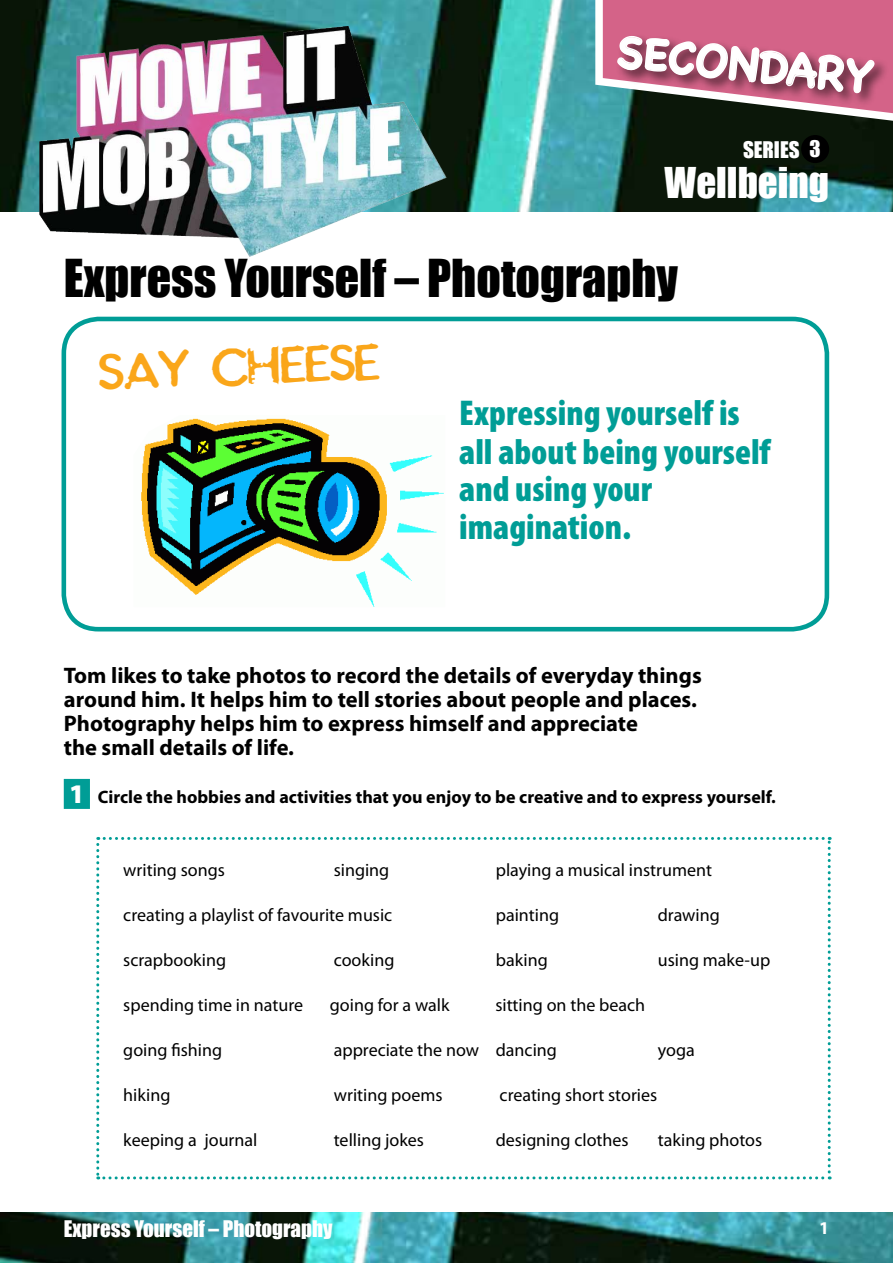
<style>
.page{position:relative;width:893px;height:1263px;background:#fff}
.page>*{position:absolute;margin:0;border:0;box-sizing:border-box;transform-origin:0 0}
.t1{font:48px "Impact";color:#000}
.t2{font:700 45px "Chalkboard";color:#fff}
.t3{font:39px "Impact";color:#fff}
.t4{font:900 condensed 36px/38px "Myriad Pro";color:#009d96}
.t5{font:36px "Inner City Camberwell";color:#faa61a}
.t6{font:700 22.5px/24px "Myriad Pro";color:#000}
.t7{font:21px "Impact";color:#fff}
.t8{font:18px "Myriad Pro";color:#000}
.t9{font:700 18px "Myriad Pro";color:#000}
.t10{font:700 18px "Myriad Pro";color:#fff}
.s1{font-weight:900;font-size:27px;color:#fff}
</style>
<div class="page">
<img style="left:0;top:0;width:893px;height:1263px">
<div style="left:0;top:212px;width:893px;height:1000px;background:#fff"></div>
<div style="left:801px;top:135px;width:28px;height:28px;background:#000;border-radius:50%"></div>
<img style="left:39px;top:26px;width:411px;height:231px">
<svg style="left:592px;top:0;width:301px;height:137px;background:#9b6376"></svg>
<div style="left:64px;top:779px;width:26px;height:30px;background:#009d96"></div>
<div style="left:62px;top:317px;width:767px;height:314px;border:5px solid #009d96;border-radius:35px"></div>
<svg style="left:96px;top:837px;width:735px;height:342px"></svg>
<img style="left:141px;top:418px;width:303px;height:189px">
<h2 class="t2" style="left:619px;top:24px;width:260px;rotate:6deg">SECONDARY</h2>
<p class="t7" style="left:743px;top:133px;width:79px">SERIES 3</p>
<h3 class="t3" style="left:665px;top:152px;width:166px">Wellbeing</h3>
<h1 class="t1" style="left:64px;top:241px;width:616px">Express Yourself – Photography</h1>
<h3 class="t5" style="left:98px;top:347px;width:282px;rotate:-2deg">SAY CHEESE</h3>
<h3 class="t4" style="left:459px;top:393px;width:313px">Expressing yourself is all about being yourself and using your imagination.</h3>
<p class="t6" style="left:64px;top:663px;width:639px">Tom likes to take photos to record the details of everyday things around him. It helps him to tell stories about people and places.<br>Photography helps him to express himself and appreciate<br>the small details of life.</p>
<p class="t9" style="left:69px;top:785px;width:708px"><span class="s1">1</span> Circle the hobbies and activities that you enjoy to be creative and to express yourself.</p>
<p class="t8" style="left:123px;top:860px;width:103px">writing songs</p>
<p class="t8" style="left:334px;top:860px;width:57px">singing</p>
<p class="t8" style="left:496px;top:860px;width:218px">playing a musical instrument</p>
<p class="t8" style="left:123px;top:905px;width:270px">creating a playlist of favourite music</p>
<p class="t8" style="left:496px;top:905px;width:65px">painting</p>
<p class="t8" style="left:658px;top:905px;width:63px">drawing</p>
<p class="t8" style="left:123px;top:950px;width:104px">scrapbooking</p>
<p class="t8" style="left:334px;top:950px;width:62px">cooking</p>
<p class="t8" style="left:496px;top:950px;width:53px">baking</p>
<p class="t8" style="left:658px;top:950px;width:114px">using make-up</p>
<p class="t8" style="left:123px;top:995px;width:181px">spending time in nature</p>
<p class="t8" style="left:330px;top:995px;width:121px">going for a walk</p>
<p class="t8" style="left:495px;top:995px;width:151px">sitting on the beach</p>
<p class="t8" style="left:123px;top:1040px;width:100px">going fishing</p>
<p class="t8" style="left:334px;top:1040px;width:225px">appreciate the now dancing</p>
<p class="t8" style="left:658px;top:1040px;width:38px">yoga</p>
<p class="t8" style="left:123px;top:1085px;width:49px">hiking</p>
<p class="t8" style="left:334px;top:1085px;width:110px">writing poems</p>
<p class="t8" style="left:500px;top:1085px;width:159px">creating short stories</p>
<p class="t8" style="left:123px;top:1130px;width:136px">keeping a journal</p>
<p class="t8" style="left:334px;top:1130px;width:92px">telling jokes</p>
<p class="t8" style="left:496px;top:1130px;width:134px">designing clothes</p>
<p class="t8" style="left:658px;top:1130px;width:106px">taking photos</p>
<p class="t7" style="left:64px;top:1212px;width:270px">Express Yourself – Photography</p>
<p class="t10" style="left:819px;top:1216px;width:11px">1</p>
</div>
